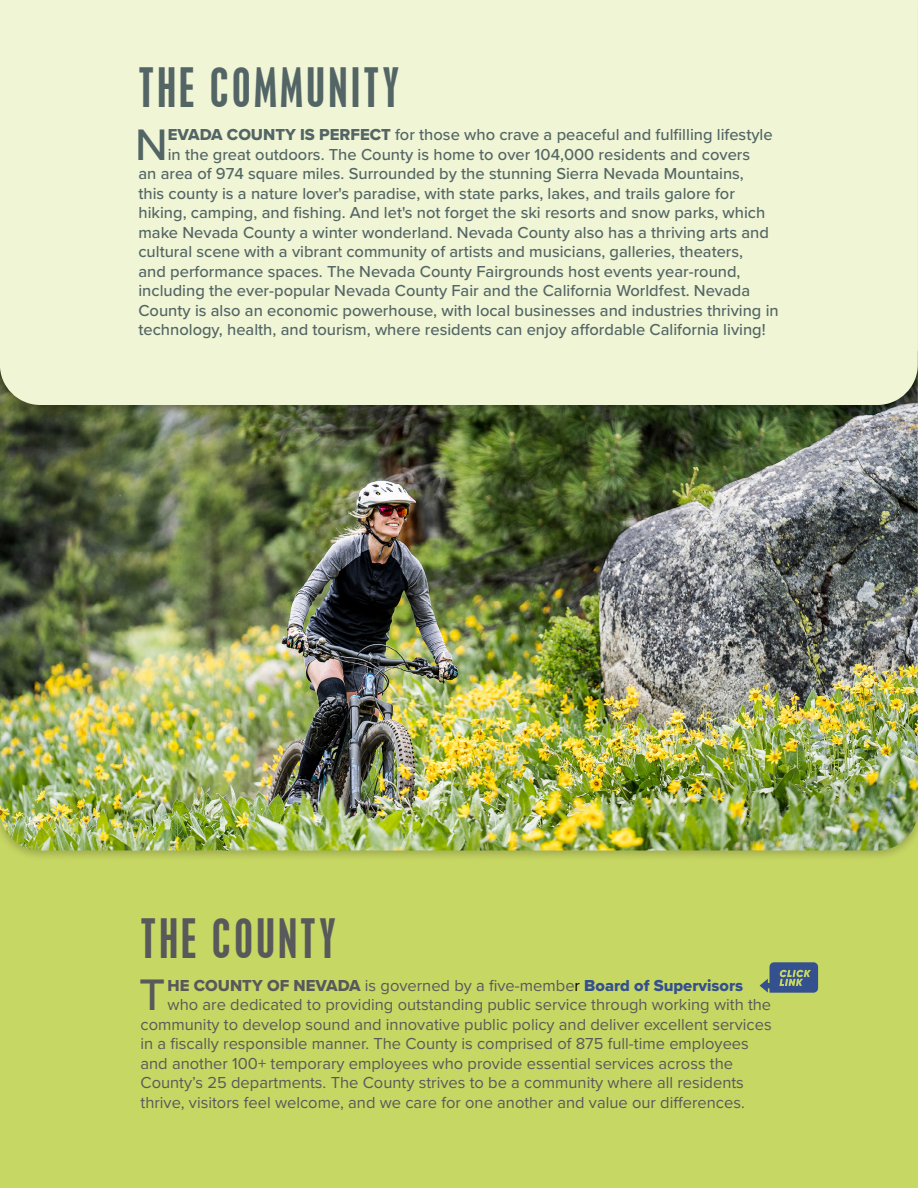
<style>
.page{position:relative;width:918px;height:1188px;background:#fff}
.page>*{position:absolute;margin:0;border:0;box-sizing:border-box;transform-origin:0 0}
.t1{font:condensed 48px "Placard";letter-spacing:.075em;color:#536565}
.t2{font:condensed 48px "Placard";letter-spacing:.075em;color:#58595b}
.t3{font:500 45.75px "Proxima Nova";color:#536565}
.t4{font:500 45.75px "Proxima Nova";color:#58595b}
.t5{font:500 16.5px "Proxima Nova";color:#536565}
.t6{font:16.5px "Proxima Nova";color:#58595b}
.s1{font-family:"Proxima Nova Extrabld";font-weight:400}
.s2{font-family:"Proxima Nova Extrabld"}
.s3{color:#000}
.s4{font-family:"Proxima Nova Extrabld";color:#34508e}
</style>
<div class="page">
<div style="left:0;top:796px;width:918px;height:392px;background:#c7d763"></div>
<div style="left:0;top:347px;width:918px;height:515px;background:#000;opacity:.2"></div>
<img style="left:0;top:416px;width:918px;height:434px">
<div style="left:0;top:0;width:918px;height:416px;background:#000;opacity:.3"></div>
<div style="left:0;top:0;width:918px;height:405px;background:#f0f5d5"></div>
<svg style="left:760px;top:962px;width:58px;height:31px"></svg>
<h1 class="t1" style="left:138px;top:59px;width:262px">THE COMMUNITY</h1>
<h2 class="t3" style="left:135px;top:111px;width:34px">N</h2>
<p class="t5" style="left:168px;top:123px;width:606px"><span class="s1">EVADA COUNTY IS PERFECT</span> for those who crave a peaceful and fulfilling lifestyle</p>
<p class="t5" style="left:168px;top:142px;width:584px">in the great outdoors. The County is home to over 104,000 residents and covers</p>
<p class="t5" style="left:138px;top:162px;width:607px">an area of 974 square miles. Surrounded by the stunning Sierra Nevada Mountains,</p>
<p class="t5" style="left:138px;top:181px;width:598px">this county is a nature lover's paradise, with state parks, lakes, and trails galore for</p>
<p class="t5" style="left:138px;top:201px;width:628px">hiking, camping, and fishing. And let's not forget the ski resorts and snow parks, which</p>
<p class="t5" style="left:138px;top:220px;width:632px">make Nevada County a winter wonderland. Nevada County also has a thriving arts and</p>
<p class="t5" style="left:138px;top:240px;width:606px">cultural scene with a vibrant community of artists and musicians, galleries, theaters,</p>
<p class="t5" style="left:138px;top:259px;width:604px">and performance spaces. The Nevada County Fairgrounds host events year-round,</p>
<p class="t5" style="left:138px;top:279px;width:613px">including the ever-popular Nevada County Fair and the California Worldfest. Nevada</p>
<p class="t5" style="left:138px;top:298px;width:642px">County is also an economic powerhouse, with local businesses and industries thriving in</p>
<p class="t5" style="left:138px;top:318px;width:629px">technology, health, and tourism, where residents can enjoy affordable California living!</p>
<h1 class="t2" style="left:141px;top:909px;width:197px">THE COUNTY</h1>
<h2 class="t4" style="left:139px;top:961px;width:28px">T</h2>
<p class="t6" style="left:168px;top:973px;width:577px"><span class="s2">HE COUNTY OF NEVADA</span> is governed by a five-membe<span class="s3">r</span> <span class="s4">Board of Supervisors</span></p>
<p class="t6" style="left:168px;top:992px;width:605px">who are dedicated to providing outstanding public service through working with the</p>
<p class="t6" style="left:141px;top:1012px;width:633px">community to develop sound and innovative public policy and deliver excellent services</p>
<p class="t6" style="left:141px;top:1031px;width:610px">in a fiscally responsible manner. The County is comprised of 875 full-time employees</p>
<p class="t6" style="left:141px;top:1051px;width:594px">and another 100+ temporary employees who provide essential services across the</p>
<p class="t6" style="left:141px;top:1070px;width:605px">County’s 25 departments. The County strives to be a community where all residents</p>
<p class="t6" style="left:141px;top:1090px;width:606px">thrive, visitors feel welcome, and we care for one another and value our differences.</p>
</div>
